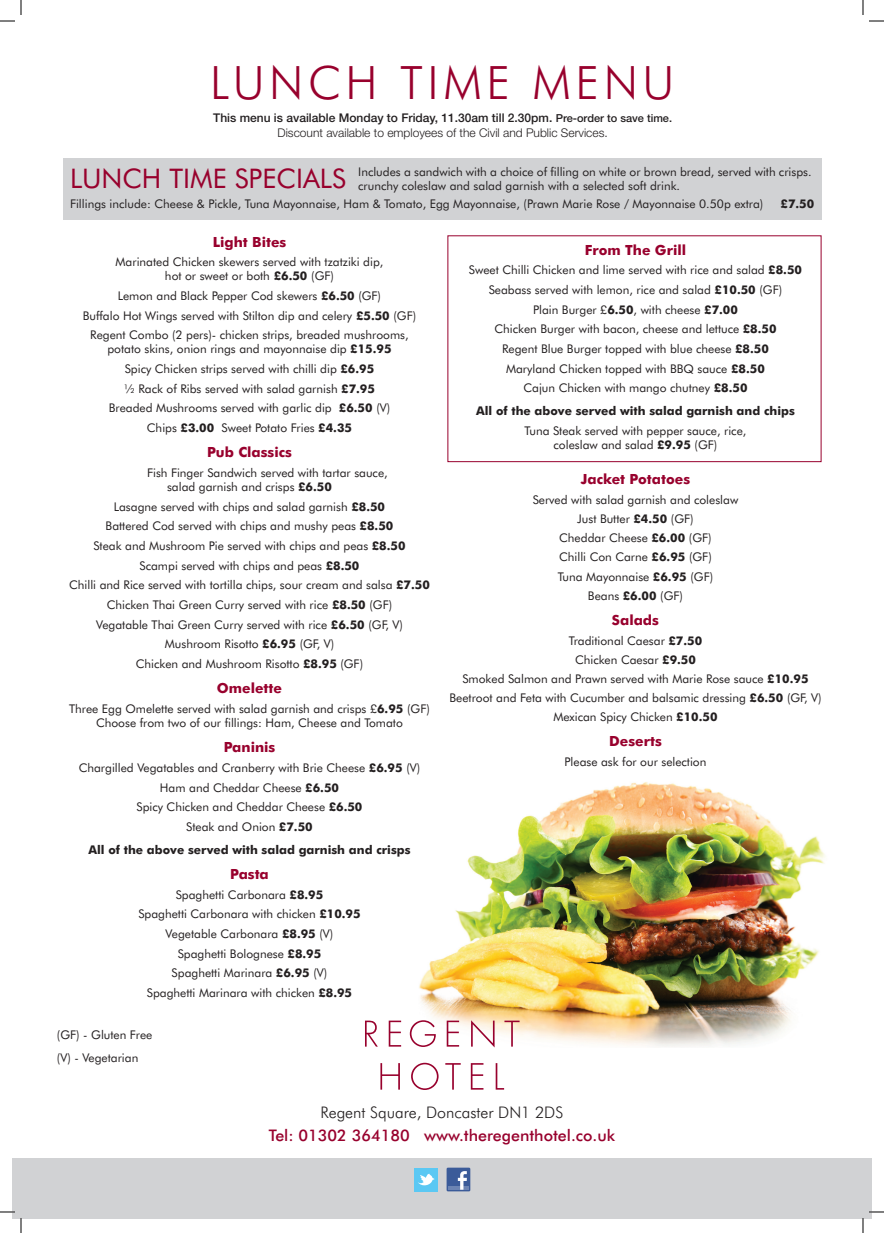
<style>
.page{position:relative;width:884px;height:1233px;background:#fff}
.page>*{position:absolute;margin:0;border:0;box-sizing:border-box;transform-origin:0 0}
.t1{font:300 46px "Futura BT";letter-spacing:.1em;color:#98012d}
.t2{font:27px "Futura BT";color:#98012d}
.t3{font:500 16px "Futura BT";color:#98012d}
.t4{font:300 16px "Futura BT";color:#231f20}
.t5{font:700 14px "Futura BT";color:#98012d}
.t6{font:12px/19.7px "Futura BT";color:#231f20;text-align:center}
.t7{font:300 12px/14.4px "Helvetica Neue";color:#231f20;text-align:center}
.t8{font:700 12px "Futura BT";color:#231f20}
.s1{font-weight:500}
.s2{font-weight:500;font-size:11px}
.s3{font-weight:700}
</style>
<div class="page">
<img style="left:401px;top:782px;width:425px;height:265px">
<div style="left:12px;top:1159px;width:859px;height:60px;background:#d1d2d4"></div>
<div style="left:414px;top:1167px;width:24px;height:24px;background:#5bc8f3"></div>
<svg style="left:418px;top:1173px;width:17px;height:13px"></svg>
<div style="left:447px;top:1167px;width:23px;height:24px;background:#3b5b99"></div>
<hr style="left:448px;top:1186px;width:21px;height:3px;background:#6c84b3">
<svg style="left:458px;top:1171px;width:9px;height:18px"></svg>
<svg style="left:365px;top:1020px;width:13px;height:26px"></svg>
<svg style="left:389px;top:1020px;width:12px;height:26px"></svg>
<svg style="left:410px;top:1020px;width:26px;height:27px"></svg>
<svg style="left:447px;top:1020px;width:12px;height:26px"></svg>
<svg style="left:471px;top:1020px;width:24px;height:27px"></svg>
<svg style="left:504px;top:1020px;width:16px;height:26px"></svg>
<svg style="left:380px;top:1063px;width:20px;height:26px"></svg>
<svg style="left:411px;top:1062px;width:28px;height:28px"></svg>
<svg style="left:445px;top:1063px;width:16px;height:26px"></svg>
<svg style="left:471px;top:1063px;width:12px;height:26px"></svg>
<svg style="left:496px;top:1063px;width:8px;height:26px"></svg>
<div style="left:447px;top:235px;width:375px;height:227px;border:1px solid #98012d"></div>
<div style="left:63px;top:158px;width:759px;height:61px;background:#d1d2d4"></div>
<svg style="left:0;top:1211px;width:15px;height:1px"></svg>
<svg style="left:869px;top:1211px;width:15px;height:1px"></svg>
<svg style="left:0;top:0;width:22px;height:22px"></svg>
<svg style="left:20px;top:1218px;width:2px;height:15px"></svg>
<svg style="left:862px;top:0;width:22px;height:22px"></svg>
<svg style="left:862px;top:1218px;width:2px;height:15px"></svg>
<h1 class="t1" style="left:210px;top:54px;width:466px">LUNCH TIME MENU</h1>
<p class="t7" style="left:213px;top:111px;width:460px"><span class="s1">This menu is available Monday to Friday, 11.30am till 2.30pm.</span> <span class="s2">Pre-order to save time.<br></span>Discount available to employees of the Civil and Public Services.</p>
<h2 class="t2" style="left:70px;top:162px;width:277px">LUNCH TIME SPECIALS</h2>
<p class="t6" style="left:70px;top:194px;width:695px">Fillings include: Cheese &amp; Pickle, Tuna Mayonnaise, Ham &amp; Tomato, Egg Mayonnaise, (Prawn Marie Rose / Mayonnaise 0.50p extra)</p>
<p class="t8" style="left:780px;top:196px;width:35px">£7.50</p>
<p class="t6" style="left:358px;top:164px;width:455px;line-height:14.4px;text-align:left">Includes a sandwich with a choice of filling on white or brown bread, served with crisps. crunchy coleslaw and salad garnish with a selected soft drink.</p>
<p class="t5" style="left:213px;top:233px;width:75px">Light Bites</p>
<p class="t6" style="left:116px;top:255px;width:269px;line-height:14px">Marinated Chicken skewers served with tzatziki dip, hot or sweet or both <span class="s3">£6.50</span> (GF)</p>
<p class="t6" style="left:83px;top:286px;width:335px">Lemon and Black Pepper Cod skewers <span class="s3">£6.50</span> (GF)<br>Buffalo Hot Wings served with Stilton dip and celery <span class="s3">£5.50</span> (GF)<br>Regent Combo (2 pers)- chicken strips, breaded mushrooms,</p>
<p class="t6" style="left:107px;top:339px;width:286px">potato skins, onion rings and mayonnaise dip <span class="s3">£15.95<br></span>Spicy Chicken strips served with chilli dip <span class="s3">£6.95<br></span>½ Rack of Ribs served with salad garnish <span class="s3">£7.95<br></span>Breaded Mushrooms served with garlic dip <span class="s3">£6.50</span> (V)<br>Chips <span class="s3">£3.00</span> Sweet Potato Fries <span class="s3">£4.35</span></p>
<p class="t5" style="left:207px;top:444px;width:86px">Pub Classics</p>
<p class="t6" style="left:167px;top:465px;width:222px;line-height:14px;text-align:left;text-indent:-20px">Fish Finger Sandwich served with tartar sauce, salad garnish and crisps <span class="s3">£6.50</span></p>
<p class="t6" style="left:69px;top:496px;width:362px">Lasagne served with chips and salad garnish <span class="s3">£8.50<br></span>Battered Cod served with chips and mushy peas <span class="s3">£8.50<br></span>Steak and Mushroom Pie served with chips and peas <span class="s3">£8.50<br></span>Scampi served with chips and peas <span class="s3">£8.50<br></span>Chilli and Rice served with tortilla chips, sour cream and salsa <span class="s3">£7.50<br></span>Chicken Thai Green Curry served with rice <span class="s3">£8.50</span> (GF)<br>Vegatable Thai Green Curry served with rice <span class="s3">£6.50</span> (GF, V)<br>Mushroom Risotto <span class="s3">£6.95</span> (GF, V)<br>Chicken and Mushroom Risotto <span class="s3">£8.95</span> (GF)</p>
<p class="t5" style="left:217px;top:680px;width:67px">Omelette</p>
<p class="t6" style="left:69px;top:701px;width:362px;line-height:14px">Three Egg Omelette served with salad garnish and crisps £<span class="s3">6.95</span> (GF)<br>Choose from two of our fillings: Ham, Cheese and Tomato</p>
<p class="t5" style="left:224px;top:739px;width:53px">Paninis</p>
<p class="t6" style="left:79px;top:758px;width:343px">Chargilled Vegatables and Cranberry with Brie Cheese <span class="s3">£6.95</span> (V)<br>Ham and Cheddar Cheese <span class="s3">£6.50<br></span>Spicy Chicken and Cheddar Cheese <span class="s3">£6.50<br></span>Steak and Onion <span class="s3">£7.50</span></p>
<p class="t8" style="left:88px;top:842px;width:324px">All of the above served with salad garnish and crisps</p>
<p class="t5" style="left:230px;top:865px;width:40px">Pasta</p>
<p class="t6" style="left:138px;top:884px;width:224px">Spaghetti Carbonara <span class="s3">£8.95<br></span>Spaghetti Carbonara with chicken <span class="s3">£10.95<br></span>Vegetable Carbonara <span class="s3">£8.95</span> (V)<br>Spaghetti Bolognese <span class="s3">£8.95<br></span>Spaghetti Marinara <span class="s3">£6.95</span> (V)<br>Spaghetti Marinara with chicken <span class="s3">£8.95</span></p>
<p class="t6" style="left:57px;top:1023px;width:97px;line-height:22.9px;text-align:left">(GF) - Gluten Free (V) - Vegetarian</p>
<p class="t5" style="left:585px;top:241px;width:103px">From The Grill</p>
<p class="t6" style="left:469px;top:260px;width:335px">Sweet Chilli Chicken and lime served with rice and salad <span class="s3">£8.50<br></span>Seabass served with lemon, rice and salad <span class="s3">£10.50</span> (GF)<br>Plain Burger £<span class="s3">6.50</span>, with cheese <span class="s3">£7.00<br></span>Chicken Burger with bacon, cheese and lettuce <span class="s3">£8.50<br></span>Regent Blue Burger topped with blue cheese <span class="s3">£8.50<br></span>Maryland Chicken topped with BBQ sauce <span class="s3">£8.50<br></span>Cajun Chicken with mango chutney <span class="s3">£8.50</span></p>
<p class="t8" style="left:476px;top:403px;width:320px">All of the above served with salad garnish and chips</p>
<p class="t6" style="left:525px;top:423px;width:223px;line-height:14px">Tuna Steak served with pepper sauce, rice, coleslaw and salad <span class="s3">£9.95</span> (GF)</p>
<p class="t5" style="left:581px;top:471px;width:111px">Jacket Potatoes</p>
<p class="t6" style="left:533px;top:490px;width:207px;line-height:19.1px">Served with salad garnish and coleslaw<br>Just Butter <span class="s3">£4.50</span> (GF)<br>Cheddar Cheese <span class="s3">£6.00</span> (GF)<br>Chilli Con Carne <span class="s3">£6.95</span> (GF)<br>Tuna Mayonnaise <span class="s3">£6.95</span> (GF)<br>Beans <span class="s3">£6.00</span> (GF)</p>
<p class="t5" style="left:612px;top:611px;width:48px">Salads</p>
<p class="t6" style="left:449px;top:631px;width:373px;line-height:19.1px">Traditional Caesar <span class="s3">£7.50<br></span>Chicken Caesar <span class="s3">£9.50<br></span>Smoked Salmon and Prawn served with Marie Rose sauce <span class="s3">£10.95<br></span>Beetroot and Feta with Cucumber and balsamic dressing <span class="s3">£6.50</span> (GF, V)<br>Mexican Spicy Chicken <span class="s3">£10.50</span></p>
<p class="t5" style="left:609px;top:733px;width:54px">Deserts</p>
<p class="t6" style="left:564px;top:751px;width:143px">Please ask for our selection</p>
<h3 class="t4" style="left:321px;top:1102px;width:244px">Regent Square, Doncaster DN1 2DS</h3>
<h3 class="t3" style="left:269px;top:1125px;width:348px">Tel: 01302 364180 www.theregenthotel.co.uk</h3>
</div>
